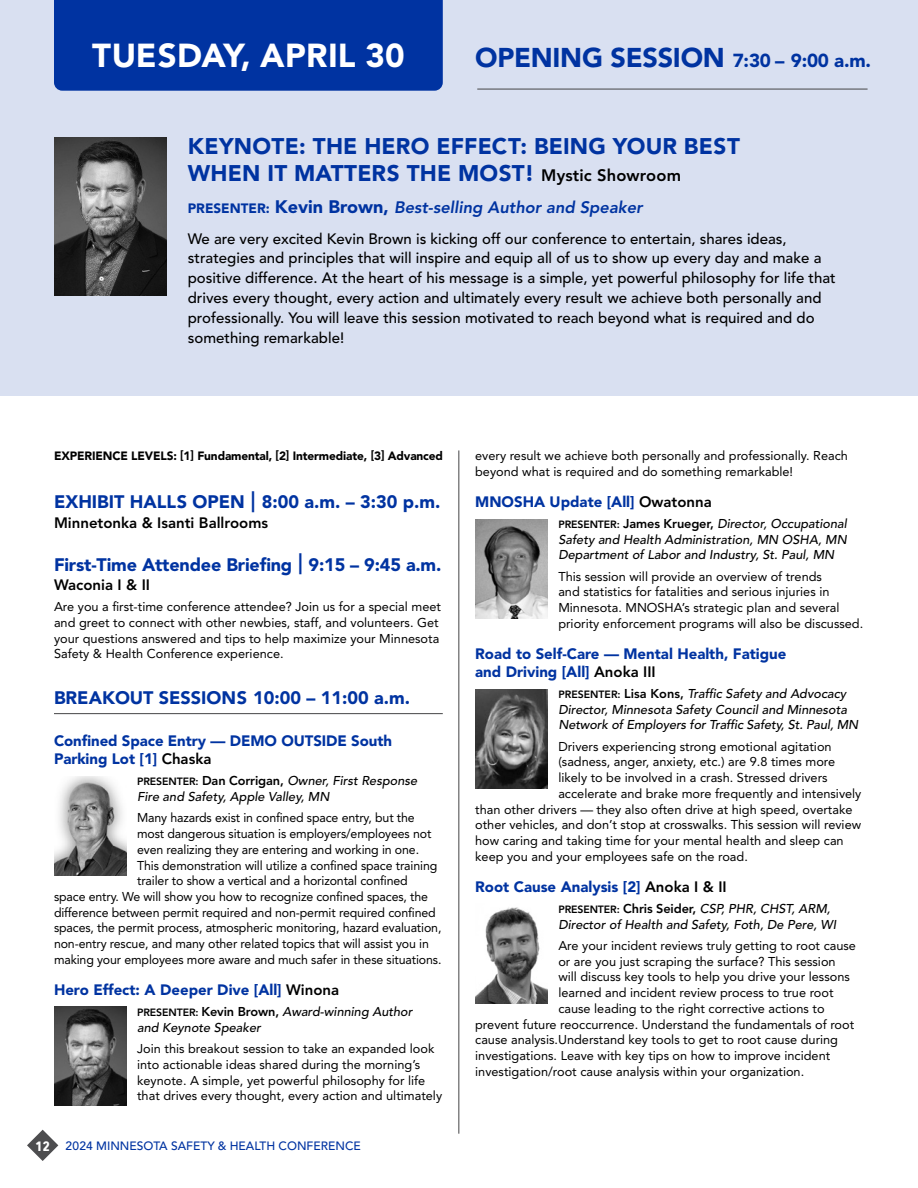
<style>
.page{position:relative;width:918px;height:1188px;background:#fff}
.page>*{position:absolute;margin:0;border:0;box-sizing:border-box;transform-origin:0 0}
.t1{font:900 33px "Avenir LT Std";letter-spacing:.01em;color:#fff}
.t2{font:900 27px "Avenir LT Std";letter-spacing:-.01em;color:#0033a1}
.t3{font:900 22.5px/27px "Avenir LT Std";letter-spacing:.005em;color:#0033a1}
.t4{font:900 18px "Avenir LT Std";color:#0033a1}
.t5{font:italic 800 16.5px "Avenir LT Std";color:#0033a1}
.t6{font:500 15px/19.8px "Avenir LT Std";color:#000}
.t7{font:900 15px/18px "Avenir LT Std";color:#0033a1}
.t8{font:800 15px "Avenir LT Std";color:#000}
.t9{font:12.75px/15.8px "Avenir LT Std";color:#000}
.t10{font:italic 500 12.75px/15.8px "Avenir LT Std";color:#000}
.t11{font:900 12px "Avenir LT Std";letter-spacing:-.01em;color:#000}
.t12{font:500 12px "Avenir LT Std";color:#0033a1}
.s1{font-size:18.75px}
.s2{font-weight:800;font-size:16.5px;color:#000}
.s3{font-weight:900;font-style:normal;font-size:13.5px}
.s4{font-weight:900;font-style:normal;font-size:18px}
.s5{font-weight:800;color:#000}
.s6{font-weight:800;font-style:normal;font-size:10.5px}
.s7{font-weight:800;font-style:normal}
.s8{font-weight:800;font-size:21px}
.s9{font-family:"Avenir Next Condensed";font-weight:700;font-size:13.5px;color:#fff}
</style>
<div class="page">
<svg style="left:27px;top:1130px;width:31px;height:31px"></svg>
<hr style="left:54px;top:713px;width:389px;height:1px;background:#4d4d4f">
<div style="left:0;top:0;width:918px;height:395px;background:#d9e0f1"></div>
<img style="left:54px;top:137px;width:112px;height:158px">
<hr style="left:477px;top:89px;width:391px;height:1px;background:#4d4d4f">
<div style="left:54px;top:0;width:389px;height:91px;background:#0033a1"></div>
<img style="left:54px;top:776px;width:72px;height:99px">
<img style="left:54px;top:1006px;width:72px;height:100px">
<hr style="left:458px;top:450px;width:1px;height:684px;background:#4d4d4f">
<img style="left:475px;top:519px;width:73px;height:100px">
<img style="left:475px;top:907px;width:73px;height:96px">
<img style="left:475px;top:689px;width:73px;height:100px">
<p class="t1" style="left:92px;top:36px;width:314px">TUESDAY, APRIL 30</p>
<p class="t2" style="left:475px;top:42px;width:397px">OPENING SESSION <span class="s1">7:30 – 9:00 a.m.</span></p>
<p class="t3" style="left:188px;top:133px;width:554px">KEYNOTE: THE HERO EFFECT: BEING YOUR BEST<br>WHEN IT MATTERS THE MOST! <span class="s2">Mystic Showroom</span></p>
<p class="t5" style="left:188px;top:197px;width:456px"><span class="s3">PRESENTER:</span> <span class="s4">Kevin Brown,</span> Best-selling Author and Speaker</p>
<p class="t6" style="left:188px;top:229px;width:649px">We are very excited Kevin Brown is kicking off our conference to entertain, shares ideas, strategies and principles that will inspire and equip all of us to show up every day and make a positive difference. At the heart of his message is a simple, yet powerful philosophy for life that drives every thought, every action and ultimately every result we achieve both personally and professionally. You will leave this session motivated to reach beyond what is required and do something remarkable!</p>
<p class="t11" style="left:54px;top:448px;width:391px">EXPERIENCE LEVELS: [1] Fundamental, [2] Intermediate, [3] Advanced</p>
<p class="t9" style="left:475px;top:448px;width:374px">every result we achieve both personally and professionally. Reach beyond what is required and do something remarkable!</p>
<p class="t7" style="left:475px;top:493px;width:238px">MNOSHA Update [All] <span class="s5">Owatonna</span></p>
<p class="t10" style="left:558px;top:516px;width:290px;text-align:justify"><span class="s6">PRESENTER:</span> <span class="s7">James Krueger,</span> Director, Occupational Safety and Health Administration, MN OSHA, MN Department of Labor and Industry, St. Paul, MN</p>
<p class="t9" style="left:558px;top:568px;width:306px">This session will provide an overview of trends<br>and statistics for fatalities and serious injuries in Minnesota. MNOSHA’s strategic plan and several priority enforcement programs will also be discussed.</p>
<p class="t7" style="left:475px;top:645px;width:313px">Road to Self-Care — Mental Health, Fatigue and Driving [All] <span class="s5">Anoka III</span></p>
<p class="t10" style="left:558px;top:686px;width:302px"><span class="s6">PRESENTER:</span> <span class="s7">Lisa Kons,</span> Traffic Safety and Advocacy<br>Director, Minnesota Safety Council and Minnesota<br>Network of Employers for Traffic Safety, St. Paul, MN</p>
<p class="t9" style="left:558px;top:738px;width:275px">Drivers experiencing strong emotional agitation</p>
<p class="t9" style="left:558px;top:754px;width:278px">(sadness, anger, anxiety, etc.) are 9.8 times more</p>
<p class="t9" style="left:558px;top:770px;width:271px">likely to be involved in a crash. Stressed drivers</p>
<p class="t9" style="left:558px;top:786px;width:305px">accelerate and brake more frequently and intensively</p>
<p class="t9" style="left:475px;top:801px;width:379px">than other drivers — they also often drive at high speed, overtake</p>
<p class="t9" style="left:475px;top:817px;width:388px">other vehicles, and don’t stop at crosswalks. This session will review</p>
<p class="t9" style="left:475px;top:833px;width:370px">how caring and taking time for your mental health and sleep can</p>
<p class="t9" style="left:475px;top:849px;width:274px">keep you and your employees safe on the road.</p>
<p class="t7" style="left:475px;top:878px;width:253px">Root Cause Analysis [2] <span class="s5">Anoka I &amp; II</span></p>
<p class="t10" style="left:558px;top:901px;width:280px"><span class="s6">PRESENTER:</span> <span class="s7">Chris Seider,</span> CSP, PHR, CHST, ARM,<br>Director of Health and Safety, Foth, De Pere, WI</p>
<p class="t9" style="left:558px;top:938px;width:299px">Are your incident reviews truly getting to root cause</p>
<p class="t9" style="left:558px;top:953px;width:279px">or are you just scraping the surface? This session</p>
<p class="t9" style="left:558px;top:969px;width:293px">will discuss key tools to help you drive your lessons</p>
<p class="t9" style="left:558px;top:985px;width:277px">learned and incident review process to true root</p>
<p class="t9" style="left:558px;top:1001px;width:268px">cause leading to the right corrective actions to</p>
<p class="t9" style="left:475px;top:1016px;width:381px">prevent future reoccurrence. Understand the fundamentals of root</p>
<p class="t9" style="left:475px;top:1032px;width:364px">cause analysis.Understand key tools to get to root cause during</p>
<p class="t9" style="left:475px;top:1048px;width:357px">investigations. Leave with key tips on how to improve incident</p>
<p class="t9" style="left:475px;top:1064px;width:331px">investigation/root cause analysis within your organization.</p>
<p class="t4" style="left:54px;top:491px;width:388px">EXHIBIT HALLS OPEN <span class="s8">|</span> 8:00 a.m. – 3:30 p.m.</p>
<p class="t8" style="left:54px;top:514px;width:216px">Minnetonka &amp; Isanti Ballrooms</p>
<p class="t4" style="left:54px;top:553px;width:389px">First-Time Attendee Briefing <span class="s8">|</span> 9:15 – 9:45 a.m.</p>
<p class="t8" style="left:54px;top:576px;width:98px">Waconia I &amp; II</p>
<p class="t9" style="left:54px;top:599px;width:389px">Are you a first-time conference attendee? Join us for a special meet and greet to connect with other newbies, staff, and volunteers. Get your questions answered and tips to help maximize your Minnesota Safety &amp; Health Conference experience.</p>
<p class="t4" style="left:54px;top:687px;width:358px">BREAKOUT SESSIONS 10:00 – 11:00 a.m.</p>
<p class="t7" style="left:54px;top:732px;width:340px">Confined Space Entry — DEMO OUTSIDE South<br>Parking Lot [1] <span class="s5">Chaska</span></p>
<p class="t10" style="left:137px;top:773px;width:282px"><span class="s6">PRESENTER:</span> <span class="s7">Dan Corrigan,</span> Owner, First Response<br>Fire and Safety, Apple Valley, MN</p>
<p class="t9" style="left:137px;top:810px;width:279px">Many hazards exist in confined space entry, but the</p>
<p class="t9" style="left:137px;top:826px;width:296px">most dangerous situation is employers/employees not</p>
<p class="t9" style="left:137px;top:842px;width:283px">even realizing they are entering and working in one.</p>
<p class="t9" style="left:137px;top:857px;width:302px">This demonstration will utilize a confined space training</p>
<p class="t9" style="left:137px;top:873px;width:272px">trailer to show a vertical and a horizontal confined</p>
<p class="t9" style="left:54px;top:889px;width:376px">space entry. We will show you how to recognize confined spaces, the</p>
<p class="t9" style="left:54px;top:905px;width:383px">difference between permit required and non-permit required confined</p>
<p class="t9" style="left:54px;top:920px;width:389px">spaces, the permit process, atmospheric monitoring, hazard evaluation,</p>
<p class="t9" style="left:54px;top:936px;width:376px">non-entry rescue, and many other related topics that will assist you in</p>
<p class="t9" style="left:54px;top:952px;width:389px">making your employees more aware and much safer in these situations.</p>
<p class="t7" style="left:54px;top:981px;width:287px">Hero Effect: A Deeper Dive [All] <span class="s5">Winona</span></p>
<p class="t10" style="left:137px;top:1004px;width:277px"><span class="s6">PRESENTER:</span> <span class="s7">Kevin Brown,</span> Award-winning Author and Keynote Speaker</p>
<p class="t9" style="left:137px;top:1041px;width:306px">Join this breakout session to take an expanded look into actionable ideas shared during the morning’s keynote. A simple, yet powerful philosophy for life that drives every thought, every action and ultimately</p>
<p class="t12" style="left:36px;top:1138px;width:327px"><span class="s9">12</span> 2024 MINNESOTA SAFETY &amp; HEALTH CONFERENCE</p>
</div>
